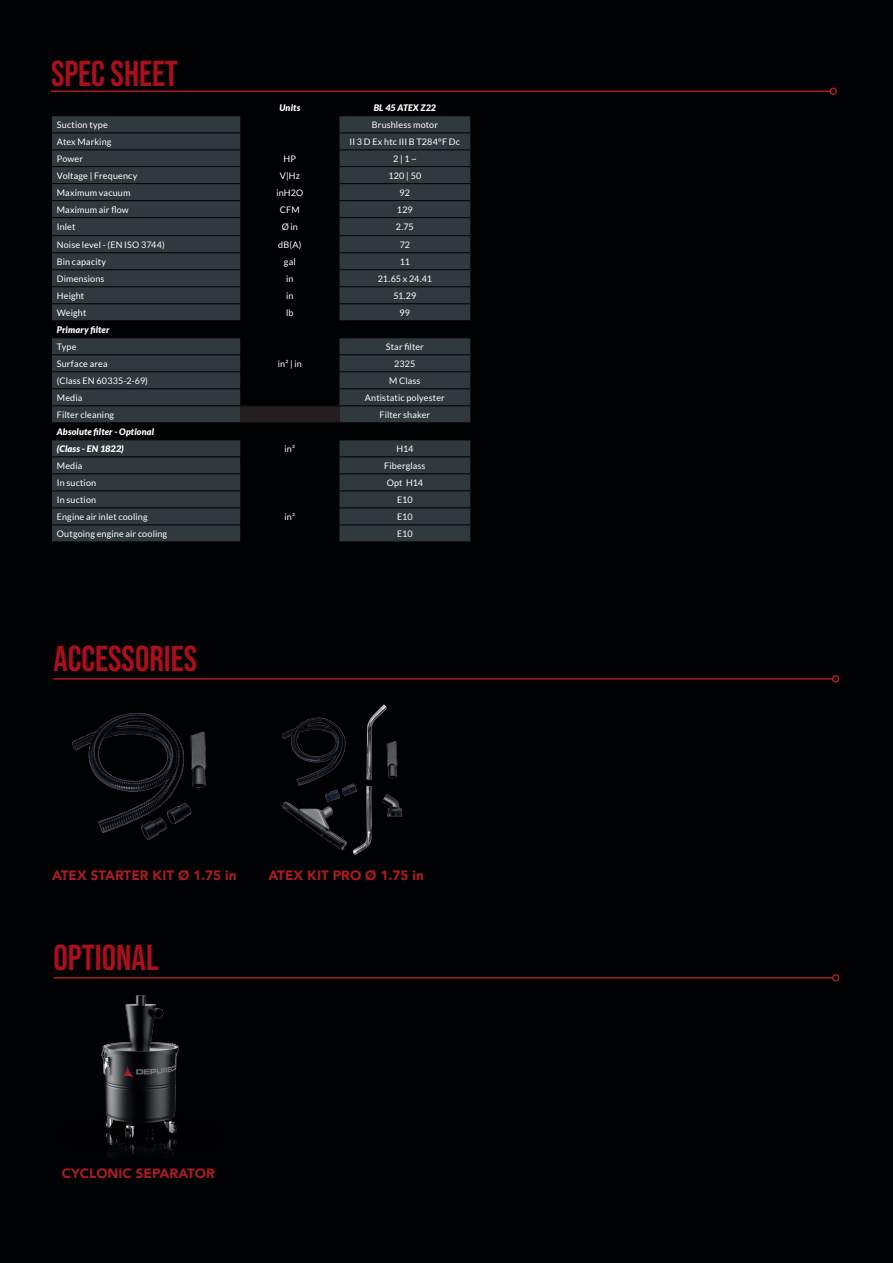
<style>
.page{position:relative;width:893px;height:1263px;background:#000103}
.page>*{position:absolute;margin:0;border:0;box-sizing:border-box;transform-origin:0 0}
.t1{font:700 36px "Bebas Neue Pro";color:#ab0f1b}
.t2{font:900 13.5px "Avenir";color:#a91d21}
.t3{font:9px "Lato";letter-spacing:.015em;color:#fff}
.t4{font:italic 900 9px/17px "Lato";letter-spacing:.015em;color:#fff}
</style>
<div class="page">
<svg style="left:52px;top:116px;width:418px;height:425px"></svg>
<hr style="left:51px;top:90px;width:779px;height:2px;background:#a91d21">
<div style="left:829px;top:87px;width:8px;height:8px;border:2px solid #a91d21;border-radius:50%"></div>
<img style="left:72px;top:713px;width:135px;height:127px">
<img style="left:281px;top:704px;width:122px;height:150px">
<hr style="left:54px;top:678px;width:779px;height:2px;background:#a91d21">
<div style="left:832px;top:675px;width:7px;height:8px;border:2px solid #a91d21;border-radius:50%"></div>
<img style="left:101px;top:995px;width:78px;height:161px">
<hr style="left:54px;top:977px;width:779px;height:1px;background:#a91d21">
<div style="left:832px;top:974px;width:7px;height:7px;border:2px solid #a91d21;border-radius:50%"></div>
<h1 class="t1" style="left:51px;top:53px;width:129px">SPEC SHEET</h1>
<p class="t4" style="left:279px;top:100px;width:22px">Units</p>
<p class="t4" style="left:374px;top:100px;width:64px">BL 45 ATEX Z22</p>
<p class="t3" style="left:57px;top:120px;width:52px">Suction type</p>
<p class="t3" style="left:372px;top:120px;width:68px">Brushless motor</p>
<p class="t3" style="left:57px;top:137px;width:56px">Atex Marking</p>
<p class="t3" style="left:350px;top:137px;width:112px">II 3 D Ex htc III B T284°F Dc</p>
<p class="t3" style="left:57px;top:154px;width:28px">Power</p>
<p class="t3" style="left:284px;top:154px;width:14px">HP</p>
<p class="t3" style="left:393px;top:154px;width:25px">2 | 1 ~</p>
<p class="t3" style="left:57px;top:170px;width:82px">Voltage | Frequency</p>
<p class="t3" style="left:280px;top:170px;width:22px">V|Hz</p>
<p class="t3" style="left:388px;top:170px;width:34px">120 | 50</p>
<p class="t3" style="left:57px;top:187px;width:75px">Maximum vacuum</p>
<p class="t3" style="left:276px;top:187px;width:29px">inH2O</p>
<p class="t3" style="left:400px;top:187px;width:12px">92</p>
<p class="t3" style="left:57px;top:204px;width:74px">Maximum air flow</p>
<p class="t3" style="left:280px;top:204px;width:21px">CFM</p>
<p class="t3" style="left:397px;top:204px;width:17px">129</p>
<p class="t3" style="left:57px;top:222px;width:20px">Inlet</p>
<p class="t3" style="left:282px;top:222px;width:18px">Ø in</p>
<p class="t3" style="left:396px;top:222px;width:19px">2.75</p>
<p class="t3" style="left:57px;top:240px;width:110px">Noise level - (EN ISO 3744)</p>
<p class="t3" style="left:278px;top:240px;width:25px">dB(A)</p>
<p class="t3" style="left:400px;top:240px;width:12px">72</p>
<p class="t3" style="left:57px;top:257px;width:51px">Bin capacity</p>
<p class="t3" style="left:284px;top:257px;width:13px">gal</p>
<p class="t3" style="left:400px;top:257px;width:12px">11</p>
<p class="t3" style="left:57px;top:274px;width:49px">Dimensions</p>
<p class="t3" style="left:286px;top:274px;width:9px">in</p>
<p class="t3" style="left:378px;top:274px;width:56px">21.65 x 24.41</p>
<p class="t3" style="left:57px;top:291px;width:29px">Height</p>
<p class="t3" style="left:286px;top:291px;width:9px">in</p>
<p class="t3" style="left:393px;top:291px;width:25px">51.29</p>
<p class="t3" style="left:57px;top:308px;width:31px">Weight</p>
<p class="t3" style="left:286px;top:308px;width:9px">lb</p>
<p class="t3" style="left:400px;top:308px;width:12px">99</p>
<p class="t4" style="left:57px;top:321px;width:54px">Primary filter</p>
<p class="t3" style="left:57px;top:342px;width:21px">Type</p>
<p class="t3" style="left:386px;top:342px;width:40px">Star filter</p>
<p class="t3" style="left:57px;top:359px;width:52px">Surface area</p>
<p class="t3" style="left:278px;top:359px;width:26px">in² | in</p>
<p class="t3" style="left:394px;top:359px;width:23px">2325</p>
<p class="t3" style="left:57px;top:376px;width:93px">(Class EN 60335-2-69)</p>
<p class="t3" style="left:389px;top:376px;width:33px">M Class</p>
<p class="t3" style="left:57px;top:393px;width:27px">Media</p>
<p class="t3" style="left:365px;top:393px;width:81px">Antistatic polyester</p>
<p class="t3" style="left:57px;top:410px;width:59px">Filter cleaning</p>
<p class="t3" style="left:380px;top:410px;width:52px">Filter shaker</p>
<p class="t4" style="left:57px;top:423px;width:99px">Absolute filter - Optional (Class - EN 1822)</p>
<p class="t3" style="left:285px;top:444px;width:12px">in²</p>
<p class="t3" style="left:396px;top:444px;width:18px">H14</p>
<p class="t3" style="left:57px;top:461px;width:27px">Media</p>
<p class="t3" style="left:384px;top:461px;width:43px">Fiberglass</p>
<p class="t3" style="left:57px;top:478px;width:41px">In suction</p>
<p class="t3" style="left:387px;top:478px;width:38px">Opt H14</p>
<p class="t3" style="left:57px;top:495px;width:41px">In suction</p>
<p class="t3" style="left:397px;top:495px;width:17px">E10</p>
<p class="t3" style="left:57px;top:512px;width:92px">Engine air inlet cooling</p>
<p class="t3" style="left:285px;top:512px;width:12px">in²</p>
<p class="t3" style="left:397px;top:512px;width:17px">E10</p>
<p class="t3" style="left:57px;top:529px;width:112px">Outgoing engine air cooling</p>
<p class="t3" style="left:397px;top:529px;width:17px">E10</p>
<h1 class="t1" style="left:54px;top:638px;width:145px">ACCESSORIES</h1>
<h2 class="t2" style="left:52px;top:863px;width:186px">ATEX STARTER KIT Ø 1.75 in</h2>
<h2 class="t2" style="left:269px;top:863px;width:157px">ATEX KIT PRO Ø 1.75 in</h2>
<h1 class="t1" style="left:54px;top:936px;width:106px">OPTIONAL</h1>
<h2 class="t2" style="left:62px;top:1162px;width:154px">CYCLONIC SEPARATOR</h2>
</div>
